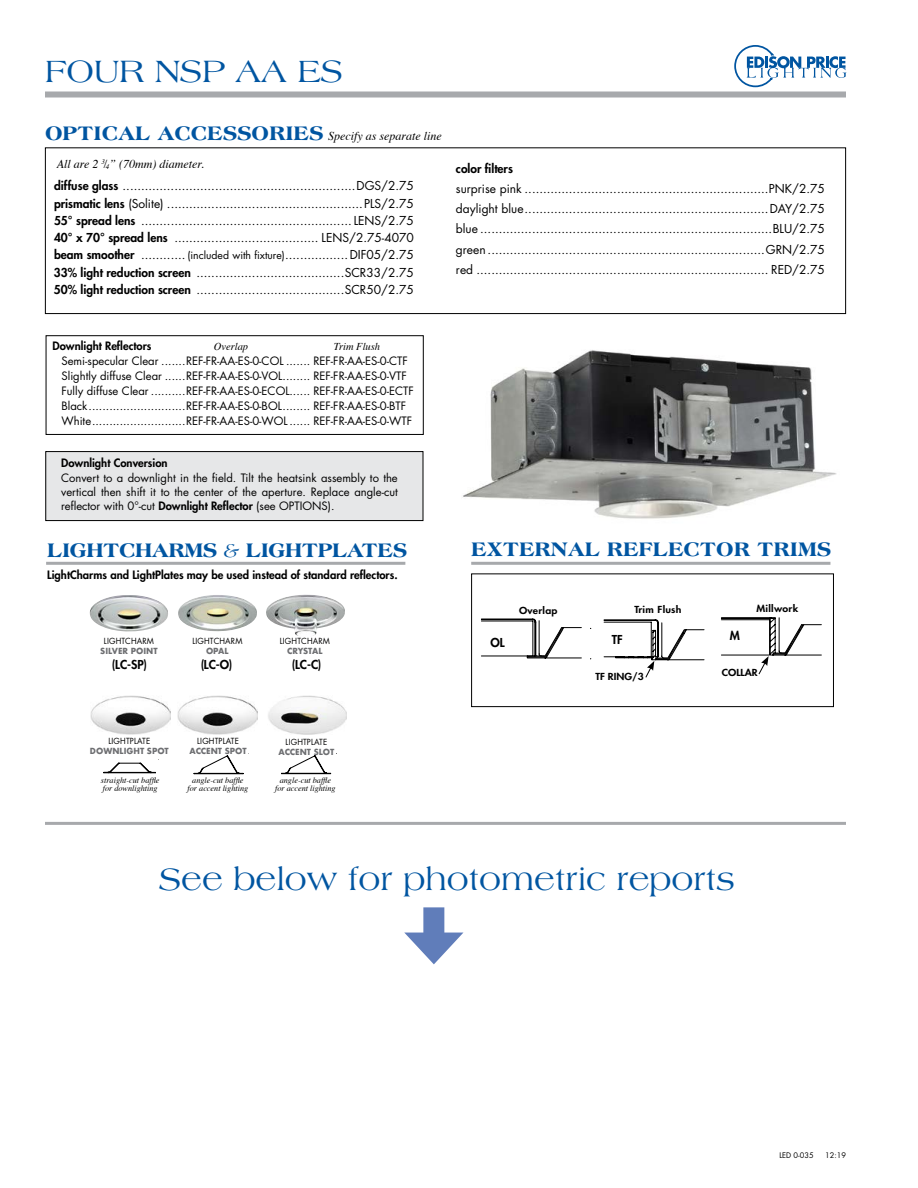
<style>
.page{position:relative;width:918px;height:1188px;background:#fff}
.page>*{position:absolute;margin:0;border:0;box-sizing:border-box;transform-origin:0 0}
.t1{font:33px "Americana";color:#0055a1}
.t2{font:800 21px "Americana";letter-spacing:-.02em;color:#0055a1}
.t3{font:800 21px "Americana";color:#0055a1}
.t4{font:12px/17.2px "Futura";color:#000;text-align:justify}
.t5{font:italic 12px "Times";color:#000}
.t6{font:800 12px "Futura";color:#000}
.t7{font:11.25px/15px "Futura";color:#000}
.t8{font:800 11.25px "Futura";color:#000}
.t9{font:italic 10.5px "Times";color:#000}
.t10{font:800 9.45px "Futura";letter-spacing:.025em;color:#000;scale:1.11 1}
.t11{font:italic 8.25px/8.2px "Times";color:#000;text-align:center}
.t12{font:8.25px "Futura";letter-spacing:.02em;color:#000;scale:.96 1}
.t13{font:700 8.25px "Futura";color:#6d6e71;scale:.96 1}
.t14{font:7.5px "Futura";color:#000}
.s1{font-family:"Americana";font-weight:800;font-style:normal;font-size:21px;color:#0055a1}
.s2{font-weight:800}
.s3{font-size:10.5px}
.s4{font-weight:400;font-style:italic}
</style>
<div class="page">
<img style="left:463px;top:350px;width:374px;height:169px">
<div style="left:45px;top:92px;width:801px;height:6px;background:#a7a9ac"></div>
<svg style="left:734px;top:45px;width:113px;height:42px"></svg>
<div style="left:45px;top:147px;width:801px;height:167px;border:1px solid #000"></div>
<hr style="left:45px;top:822px;width:801px;height:3px;background:#a7a9ac">
<div style="left:423px;top:907px;width:21px;height:37px;background:#607dba"></div>
<svg style="left:405px;top:933px;width:58px;height:31px"></svg>
<div style="left:46px;top:335px;width:378px;height:100px;border:1px solid #000"></div>
<div style="left:46px;top:452px;width:377px;height:69px;background:#e6e7e8"></div>
<div style="left:45px;top:451px;width:378px;height:70px;border:1px solid #000"></div>
<img style="left:178px;top:595px;width:79px;height:36px">
<img style="left:89px;top:595px;width:79px;height:37px">
<img style="left:266px;top:595px;width:79px;height:41px">
<img style="left:90px;top:695px;width:80px;height:39px">
<img style="left:177px;top:695px;width:81px;height:39px">
<svg style="left:103px;top:762px;width:53px;height:11px"></svg>
<svg style="left:194px;top:755px;width:50px;height:19px"></svg>
<img style="left:268px;top:695px;width:79px;height:40px">
<svg style="left:281px;top:755px;width:51px;height:19px"></svg>
<hr style="left:471px;top:562px;width:359px;height:3px;background:#a7a9ac">
<hr style="left:46px;top:562px;width:359px;height:3px;background:#a7a9ac">
<div style="left:471px;top:573px;width:363px;height:134px;border:1px solid #000"></div>
<svg style="left:481px;top:617px;width:341px;height:61px"></svg>
<h1 class="t1" style="left:45px;top:53px;width:299px">FOUR NSP AA ES</h1>
<p class="t5" style="left:45px;top:126px;width:398px"><span class="s1">OPTICAL ACCESSORIES</span> Specify as separate line</p>
<p class="t4" style="left:54px;top:177px;width:362px"><span class="s2">diffuse glass</span> ...............................................................DGS/2.75 <span class="s2">prismatic lens</span> (Solite) .....................................................PLS/2.75<br><span class="s2">55° spread lens</span> ......................................................... LENS/2.75<br><span class="s2">40° x 70° spread lens</span> ....................................... LENS/2.75-4070 <span class="s2">beam smoother</span> ............ <span class="s3">(included with fixture)</span>.................DIF05/2.75<br><span class="s2">33% light reduction screen</span> ........................................SCR33/2.75<br><span class="s2">50% light reduction screen</span> ........................................SCR50/2.75</p>
<p class="t5" style="left:57px;top:153px;width:148px">All are 2 <sup>3</sup>/<sub>4</sub>” (70mm) diameter.</p>
<p class="t6" style="left:456px;top:160px;width:58px">color filters</p>
<p class="t4" style="left:456px;top:178px;width:371px;line-height:20.2px">surprise pink ..................................................................PNK/2.75 daylight blue..................................................................DAY/2.75 blue ...............................................................................BLU/2.75 green ...........................................................................GRN/2.75 red ............................................................................... RED/2.75</p>
<p class="t8" style="left:52px;top:339px;width:100px">Downlight Reflectors</p>
<p class="t9" style="left:214px;top:338px;width:36px">Overlap</p>
<p class="t9" style="left:334px;top:338px;width:48px">Trim Flush</p>
<p class="t7" style="left:62px;top:354px;width:354px">Semi-specular Clear .......REF-FR-AA-ES-0-COL ....... REF-FR-AA-ES-0-CTF Slightly diffuse Clear ......REF-FR-AA-ES-0-VOL........ REF-FR-AA-ES-0-VTF Fully diffuse Clear ..........REF-FR-AA-ES-0-ECOL...... REF-FR-AA-ES-0-ECTF Black............................REF-FR-AA-ES-0-BOL........ REF-FR-AA-ES-0-BTF White...........................REF-FR-AA-ES-0-WOL...... REF-FR-AA-ES-0-WTF</p>
<p class="t8" style="left:61px;top:456px;width:108px">Downlight Conversion</p>
<p class="t7" style="left:61px;top:470px;width:338px;line-height:14.2px;text-align:justify">Convert to a downlight in the field. Tilt the heatsink assembly to the vertical then shift it to the center of the aperture. Replace angle-cut reflector with 0°-cut <span class="s2">Downlight Reflector</span> (see OPTIONS).</p>
<h2 class="t2" style="left:47px;top:538px;width:361px">LIGHTCHARMS <span class="s4">&amp;</span> LIGHTPLATES</h2>
<p class="t8" style="left:47px;top:568px;width:352px">LightCharms and LightPlates may be used instead of standard reflectors.</p>
<p class="t12" style="left:104px;top:635px;width:54px">LIGHTCHARM</p>
<p class="t13" style="left:100px;top:645px;width:61px">SILVER POINT</p>
<p class="t12" style="left:192px;top:636px;width:54px">LIGHTCHARM</p>
<p class="t13" style="left:206px;top:645px;width:25px">OPAL</p>
<p class="t12" style="left:280px;top:635px;width:54px">LIGHTCHARM</p>
<p class="t13" style="left:287px;top:645px;width:39px">CRYSTAL</p>
<p class="t6" style="left:112px;top:656px;width:37px">(LC-SP)</p>
<p class="t6" style="left:201px;top:656px;width:33px">(LC-O)</p>
<p class="t6" style="left:292px;top:656px;width:31px">(LC-C)</p>
<p class="t12" style="left:109px;top:735px;width:45px">LIGHTPLATE</p>
<p class="t13" style="left:90px;top:744px;width:84px">DOWNLIGHT SPOT</p>
<p class="t12" style="left:197px;top:735px;width:45px">LIGHTPLATE</p>
<p class="t13" style="left:190px;top:744px;width:61px">ACCENT SPOT</p>
<p class="t11" style="left:101px;top:775px;width:60px;text-align:left">straight-cut baffle for downlighting</p>
<p class="t11" style="left:188px;top:776px;width:62px">angle-cut baffle for accent lighting</p>
<p class="t12" style="left:286px;top:736px;width:45px">LIGHTPLATE</p>
<p class="t13" style="left:279px;top:745px;width:60px">ACCENT SLOT</p>
<p class="t11" style="left:275px;top:775px;width:62px">angle-cut baffle for accent lighting</p>
<h2 class="t3" style="left:471px;top:537px;width:362px">EXTERNAL REFLECTOR TRIMS</h2>
<p class="t6" style="left:490px;top:634px;width:16px">OL</p>
<p class="t10" style="left:519px;top:604px;width:36px">Overlap</p>
<p class="t10" style="left:634px;top:603px;width:44px">Trim Flush</p>
<p class="t6" style="left:612px;top:632px;width:12px">TF</p>
<p class="t10" style="left:595px;top:670px;width:45px">TF RING/3</p>
<p class="t6" style="left:730px;top:628px;width:12px">M</p>
<p class="t10" style="left:757px;top:602px;width:39px">Millwork</p>
<p class="t10" style="left:722px;top:667px;width:34px">COLLAR</p>
<h1 class="t1" style="left:159px;top:861px;width:577px">See below for photometric reports</h1>
<p class="t14" style="left:779px;top:1150px;width:36px">LED 0-035</p>
<p class="t14" style="left:825px;top:1150px;width:22px">12:19</p>
</div>
